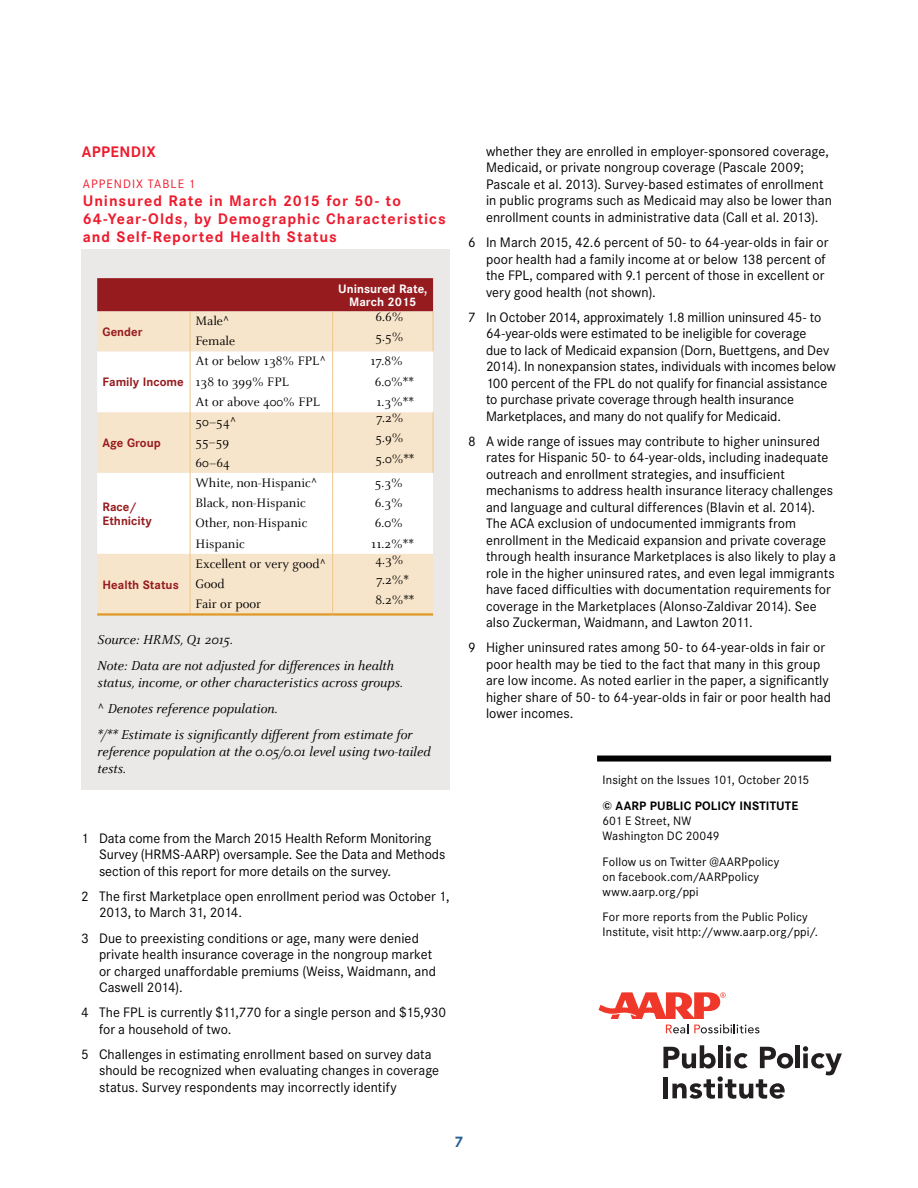
<style>
.page{position:relative;width:918px;height:1188px;background:#fff}
.page>*{position:absolute;margin:0;border:0;box-sizing:border-box;transform-origin:0 0}
.CaptionLine2{font:700 15px/18px "Corporate S";letter-spacing:.065em;color:#ed1c2e}
.CaptionLine2-2{font:700 15px "Corporate S";letter-spacing:.025em;color:#ed1c2e}
.t1{font:700 15px "Corporate S";color:#276092}
.TableSource{font:italic 14.25px/17.2px "Celeste Pro";letter-spacing:-.005em;color:#000}
.t2{font:13.5px/16.5px "Corporate S";letter-spacing:.005em;color:#000}
.TableText{font:13.5px "Celeste Pro";color:#000}
.AddressMoreSpace{font:12px/15px "Corporate S";letter-spacing:.015em;color:#000}
.Address{font:12px "Corporate S";letter-spacing:.015em;color:#000}
.TableRowHead{font:700 12px/13.5px "Corporate S";color:#961b1e}
.AARP{font:700 12px "Corporate S";letter-spacing:.01em;color:#000}
.TableColHead{font:700 12px/13.5px "Corporate S";color:#fff;text-align:center}
.t3{font:12px "Corporate S";letter-spacing:.09em;color:#ed1c2e}
</style>
<div class="page">
<svg style="left:663px;top:1045px;width:53px;height:24px"></svg>
<div style="left:718px;top:1045px;width:5px;height:23px;background:#231f20"></div>
<svg style="left:726px;top:1046px;width:22px;height:23px"></svg>
<svg style="left:760px;top:1047px;width:33px;height:22px"></svg>
<hr style="left:795px;top:1045px;width:4px;height:23px;background:#231f20">
<svg style="left:803px;top:1046px;width:39px;height:29px"></svg>
<div style="left:663px;top:1077px;width:5px;height:21px;background:#231f20"></div>
<svg style="left:672px;top:1076px;width:113px;height:23px"></svg>
<svg style="left:599px;top:992px;width:160px;height:41px"></svg>
<div style="left:597px;top:756px;width:234px;height:6px;background:#000"></div>
<div style="left:81px;top:249px;width:369px;height:540px;background:#eae9e8"></div>
<hr style="left:97px;top:613px;width:93px;height:3px;background:#e09826">
<hr style="left:190px;top:613px;width:143px;height:3px;background:#e09826">
<hr style="left:333px;top:613px;width:100px;height:3px;background:#e09826">
<svg style="left:97px;top:278px;width:337px;height:335px;background:#f0dbcf"></svg>
<h2 class="CaptionLine2-2" style="left:82px;top:143px;width:76px">APPENDIX</h2>
<p class="t3" style="left:83px;top:177px;width:114px">APPENDIX TABLE 1</p>
<p class="CaptionLine2" style="left:83px;top:192px;width:365px">Uninsured Rate in March 2015 for 50- to<br>64-Year-Olds, by Demographic Characteristics and Self-Reported Health Status</p>
<p class="TableRowHead" style="left:103px;top:325px;width:41px">Gender</p>
<p class="TableRowHead" style="left:103px;top:376px;width:83px">Family Income</p>
<p class="TableRowHead" style="left:103px;top:436px;width:60px">Age Group</p>
<p class="TableRowHead" style="left:103px;top:500px;width:51px">Race/<br>Ethnicity</p>
<p class="TableColHead" style="left:338px;top:282px;width:91px">Uninsured Rate,<br>March 2015</p>
<p class="TableText" style="left:195px;top:313px;width:36px">Male^</p>
<p class="TableText" style="left:375px;top:308px;width:30px">6.6%</p>
<p class="TableText" style="left:195px;top:333px;width:41px">Female</p>
<p class="TableText" style="left:375px;top:329px;width:30px">5.5%</p>
<p class="TableText" style="left:195px;top:353px;width:132px">At or below 138% FPL^</p>
<p class="TableText" style="left:370px;top:353px;width:34px">17.8%</p>
<p class="TableText" style="left:195px;top:373px;width:95px">138 to 399% FPL</p>
<p class="TableText" style="left:375px;top:373px;width:41px">6.0%**</p>
<p class="TableText" style="left:195px;top:393px;width:126px">At or above 400% FPL</p>
<p class="TableText" style="left:376px;top:393px;width:39px">1.3%**</p>
<p class="TableText" style="left:195px;top:414px;width:43px">50–54^</p>
<p class="TableText" style="left:376px;top:410px;width:29px">7.2%</p>
<p class="TableText" style="left:195px;top:434px;width:35px">55–59</p>
<p class="TableText" style="left:375px;top:430px;width:30px">5.9%</p>
<p class="TableText" style="left:195px;top:454px;width:36px">60–64</p>
<p class="TableText" style="left:375px;top:450px;width:41px">5.0%**</p>
<p class="TableText" style="left:195px;top:474px;width:124px">White, non-Hispanic^</p>
<p class="TableText" style="left:375px;top:474px;width:30px">5.3%</p>
<p class="TableText" style="left:195px;top:495px;width:112px">Black, non-Hispanic</p>
<p class="TableText" style="left:375px;top:495px;width:30px">6.3%</p>
<p class="TableText" style="left:195px;top:515px;width:113px">Other, non-Hispanic</p>
<p class="TableText" style="left:375px;top:515px;width:30px">6.0%</p>
<p class="TableText" style="left:195px;top:535px;width:51px">Hispanic</p>
<p class="TableText" style="left:371px;top:535px;width:44px">11.2%**</p>
<p class="TableText" style="left:195px;top:555px;width:132px">Excellent or very good^</p>
<p class="TableText" style="left:375px;top:551px;width:30px">4.3%</p>
<p class="TableText" style="left:195px;top:576px;width:31px">Good</p>
<p class="TableText" style="left:376px;top:571px;width:34px">7.2%*</p>
<p class="TableText" style="left:195px;top:596px;width:67px">Fair or poor</p>
<p class="TableText" style="left:375px;top:592px;width:41px">8.2%**</p>
<p class="TableSource" style="left:97px;top:630px;width:137px">Source: HRMS, Q1 2015.</p>
<p class="TableSource" style="left:97px;top:656px;width:307px">Note: Data are not adjusted for differences in health status, income, or other characteristics across groups.</p>
<p class="TableSource" style="left:97px;top:699px;width:182px">^ Denotes reference population.</p>
<p class="TableSource" style="left:97px;top:725px;width:335px">*/** Estimate is significantly different from estimate for reference population at the 0.05/0.01 level using two-tailed tests.</p>
<p class="TableRowHead" style="left:103px;top:578px;width:78px">Health Status</p>
<p class="t2" style="left:99px;top:830px;width:348px;text-indent:-18px">1 Data come from the March 2015 Health Reform Monitoring<br>Survey (HRMS-AARP) oversample. See the Data and Methods section of this report for more details on the survey.</p>
<p class="t2" style="left:99px;top:888px;width:352px;text-indent:-18px">2 The first Marketplace open enrollment period was October 1,<br>2013, to March 31, 2014.</p>
<p class="t2" style="left:99px;top:930px;width:339px;text-indent:-18px">3 Due to preexisting conditions or age, many were denied private health insurance coverage in the nongroup market or charged unaffordable premiums (Weiss, Waidmann, and Caswell 2014).</p>
<p class="t2" style="left:99px;top:1004px;width:349px;text-indent:-18px">4 The FPL is currently $11,770 for a single person and $15,930 for a household of two.</p>
<p class="t2" style="left:99px;top:1046px;width:342px;text-indent:-18px">5 Challenges in estimating enrollment based on survey data should be recognized when evaluating changes in coverage status. Survey respondents may incorrectly identify</p>
<p class="t2" style="left:486px;top:143px;width:347px">whether they are enrolled in employer-sponsored coverage, Medicaid, or private nongroup coverage (Pascale 2009; Pascale et al. 2013). Survey-based estimates of enrollment in public programs such as Medicaid may also be lower than enrollment counts in administrative data (Call et al. 2013).</p>
<p class="t2" style="left:486px;top:234px;width:344px;text-indent:-18px">6 In March 2015, 42.6 percent of 50- to 64-year-olds in fair or poor health had a family income at or below 138 percent of the FPL, compared with 9.1 percent of those in excellent or very good health (not shown).</p>
<p class="t2" style="left:486px;top:309px;width:352px;text-indent:-18px">7 In October 2014, approximately 1.8 million uninsured 45- to 64-year-olds were estimated to be ineligible for coverage<br>due to lack of Medicaid expansion (Dorn, Buettgens, and Dev 2014). In nonexpansion states, individuals with incomes below 100 percent of the FPL do not qualify for financial assistance to purchase private coverage through health insurance Marketplaces, and many do not qualify for Medicaid.</p>
<p class="t2" style="left:486px;top:433px;width:351px;text-indent:-18px">8 A wide range of issues may contribute to higher uninsured rates for Hispanic 50- to 64-year-olds, including inadequate outreach and enrollment strategies, and insufficient mechanisms to address health insurance literacy challenges and language and cultural differences (Blavin et al. 2014).<br>The ACA exclusion of undocumented immigrants from enrollment in the Medicaid expansion and private coverage through health insurance Marketplaces is also likely to play a role in the higher uninsured rates, and even legal immigrants have faced difficulties with documentation requirements for coverage in the Marketplaces (Alonso-Zaldivar 2014). See also Zuckerman, Waidmann, and Lawton 2011.</p>
<p class="t2" style="left:486px;top:640px;width:347px;text-indent:-18px">9 Higher uninsured rates among 50- to 64-year-olds in fair or poor health may be tied to the fact that many in this group are low income. As noted earlier in the paper, a significantly higher share of 50- to 64-year-olds in fair or poor health had lower incomes.</p>
<p class="AddressMoreSpace" style="left:602px;top:772px;width:208px">Insight on the Issues 101, October 2015</p>
<p class="AARP" style="left:602px;top:798px;width:197px">© AARP PUBLIC POLICY INSTITUTE</p>
<p class="Address" style="left:602px;top:814px;width:91px">601 E Street, NW</p>
<p class="AddressMoreSpace" style="left:602px;top:828px;width:119px">Washington DC 20049</p>
<p class="Address" style="left:602px;top:854px;width:178px">Follow us on Twitter @AARPpolicy</p>
<p class="Address" style="left:602px;top:869px;width:158px">on facebook.com/AARPpolicy</p>
<p class="Address" style="left:602px;top:884px;width:98px">www.aarp.org/ppi</p>
<p class="AddressMoreSpace" style="left:602px;top:910px;width:217px">For more reports from the Public Policy<br>Institute, visit http://www.aarp.org/ppi/.</p>
<p class="t1" style="left:454px;top:1133px;width:11px">7</p>
</div>
